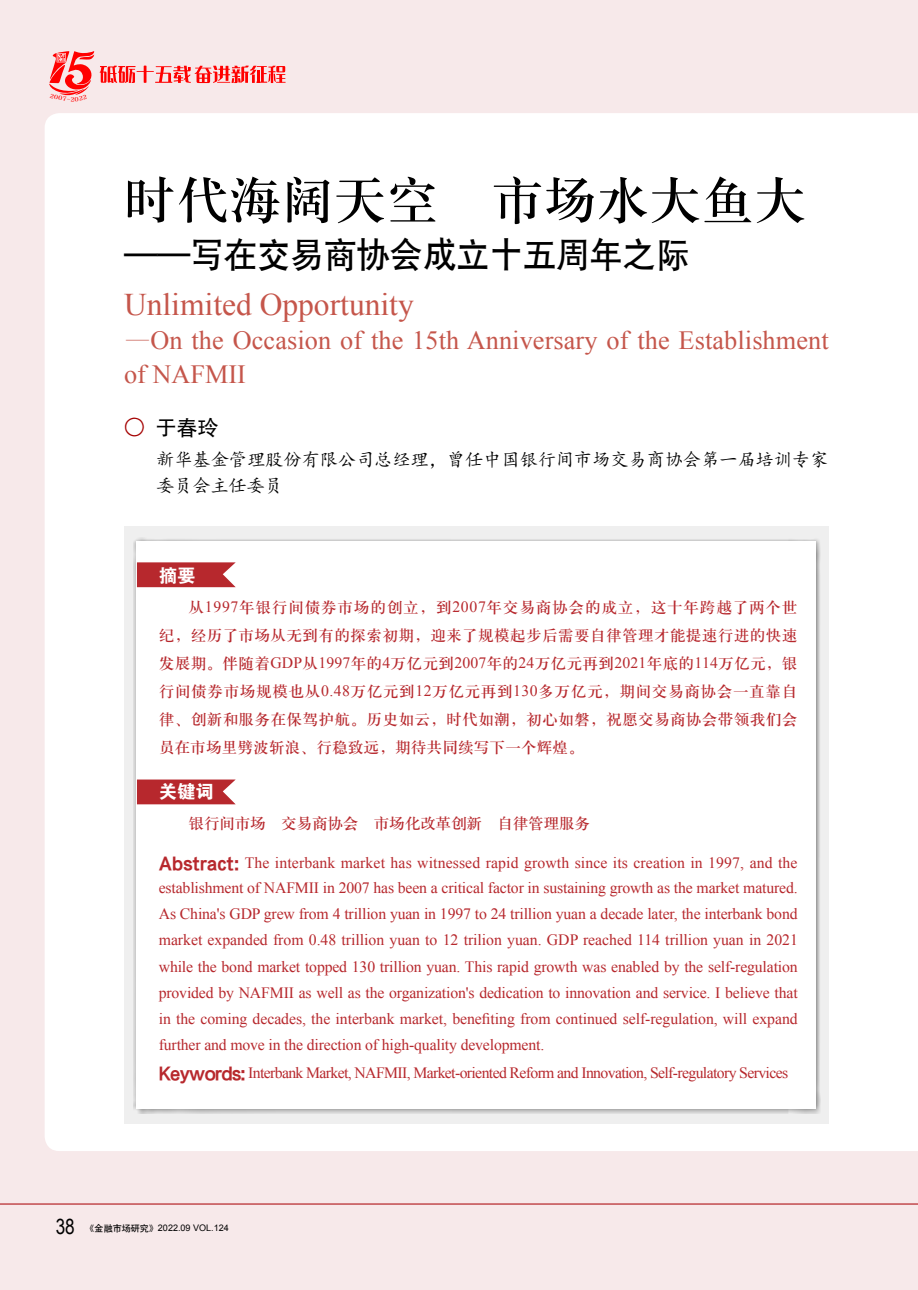
<style>
.page{position:relative;width:918px;height:1290px;background:#f7e9ea}
.page>*{position:absolute;margin:0;border:0;box-sizing:border-box;transform-origin:0 0}
.大标题-中文{font:52.5px "H Ya 3 gj";color:#000}
.副题{font:35px "H Yb 1 gj";color:#000;scale:.95 1}
.大标题-英文{font:31.5px "Times New Roman";color:#c5564b}
.大标题-英文-2{font:26.25px/34.1px "Times New Roman";letter-spacing:.005em;color:#c5564b}
.作者{font:21px "FZHTJW GB1 0";color:#000}
.t1{font:21px "Arial Narrow";color:#000}
.作者-2{font:18.38px/26.2px "Kai Ti";letter-spacing:-.01em;color:#000}
.摘要-中文{font:18.38px "FZDHTJW GB1 0";color:#fff}
.摘要-中文-2{font:15.75px/26.1px "Times New Roman";letter-spacing:-.04em;color:#b7282d;text-align:justify}
.摘要-中文-3{font:15.75px/28px "H Ya 3 gj";color:#b7282d;text-align:justify}
.摘要-中文-4{font:15.75px "H Ya 3 gj";letter-spacing:-.02em;color:#b7282d}
.t2{font:9.1px "Arial";color:#000}
.s1{font-family:"Adobe Song Std";font-weight:300}
.s2{font-family:"Kai Ti";color:#a40000}
.s3{font-family:"Times New Roman"}
.s4{font-family:"FZDHTJW GB1 0";font-size:18.38px}
.s5{font-family:"H Yb 1 gj"}
</style>
<div class="page">
<div style="left:45px;top:113px;width:873px;height:1038px;background:#fff"></div>
<hr style="left:0;top:1203px;width:918px;height:1px;background:#b7282d">
<div style="left:124px;top:526px;width:704px;height:598px;background:#efefef"></div>
<div style="left:133px;top:538px;width:688px;height:576px;background:#000;opacity:.5"></div>
<div style="left:137px;top:541px;width:679px;height:568px;background:#fff"></div>
<svg style="left:137px;top:562px;width:99px;height:25px;background:#bc393e"></svg>
<svg style="left:137px;top:779px;width:99px;height:25px;background:#bd3b3f"></svg>
<svg style="left:49px;top:51px;width:236px;height:45px"></svg>
<p class="大标题-中文" style="left:124px;top:174px;width:684px">时代海阔天空 市场水大鱼大</p>
<p class="副题" style="left:124px;top:237px;width:597px">——写在交易商协会成立十五周年之际</p>
<p class="大标题-英文" style="left:124px;top:283px;width:291px">Unlimited Opportunity</p>
<p class="大标题-英文-2" style="left:124px;top:322px;width:706px"><span class="s1">—</span>On the Occasion of the 15th Anniversary of the Establishment of NAFMII</p>
<p class="作者" style="left:124px;top:416px;width:96px"><span class="s2">○</span> 于春玲</p>
<p class="作者-2" style="left:156px;top:446px;width:673px">新华基金管理股份有限公司总经理，曾任中国银行间市场交易商协会第一届培训专家委员会主任委员</p>
<p class="摘要-中文" style="left:159px;top:565px;width:38px">摘要</p>
<p class="摘要-中文-3" style="left:159px;top:593px;width:640px;text-indent:30px">从<span class="s3">1997</span>年银行间债券市场的创立，到<span class="s3">2007</span>年交易商协会的成立，这十年跨越了两个世纪，经历了市场从无到有的探索初期，迎来了规模起步后需要自律管理才能提速行进的快速发展期。伴随着<span class="s3">GDP</span>从<span class="s3">1997</span>年的<span class="s3">4</span>万亿元到<span class="s3">2007</span>年的<span class="s3">24</span>万亿元再到<span class="s3">2021</span>年底的<span class="s3">114</span>万亿元，银行间债券市场规模也从<span class="s3">0.48</span>万亿元到<span class="s3">12</span>万亿元再到<span class="s3">130</span>多万亿元，期间交易商协会一直靠自律、创新和服务在保驾护航。历史如云，时代如潮，初心如磐，祝愿交易商协会带领我们会员在市场里劈波斩浪、行稳致远，期待共同续写下一个辉煌。</p>
<p class="摘要-中文" style="left:159px;top:782px;width:57px">关键词</p>
<p class="摘要-中文-4" style="left:189px;top:816px;width:403px">银行间市场 交易商协会 市场化改革创新 自律管理服务</p>
<p class="摘要-中文-2" style="left:159px;top:849px;width:640px"><span class="s4">Abstract:</span> The interbank market has witnessed rapid growth since its creation in 1997, and the establishment of NAFMII in 2007 has been a critical factor in sustaining growth as the market matured.<br>As China's GDP grew from 4 trillion yuan in 1997 to 24 trillion yuan a decade later, the interbank bond market expanded from 0.48 trillion yuan to 12 trilion yuan. GDP reached 114 trillion yuan in 2021 while the bond market topped 130 trillion yuan. This rapid growth was enabled by the self-regulation provided by NAFMII as well as the organization's dedication to innovation and service. I believe that in the coming decades, the interbank market, benefiting from continued self-regulation, will expand further and move in the direction of high-quality development.</p>
<p class="摘要-中文-2" style="left:159px;top:1059px;width:631px"><span class="s4">Keywords:</span> Interbank Market, NAFMII, Market-oriented Reform and Innovation, Self-regulatory Services</p>
<h3 class="t1" style="left:56px;top:1211px;width:21px">38</h3>
<p class="t2" style="left:86px;top:1222px;width:145px"><span class="s5">《金融市场研究》</span>2022.09 VOL.124</p>
</div>
